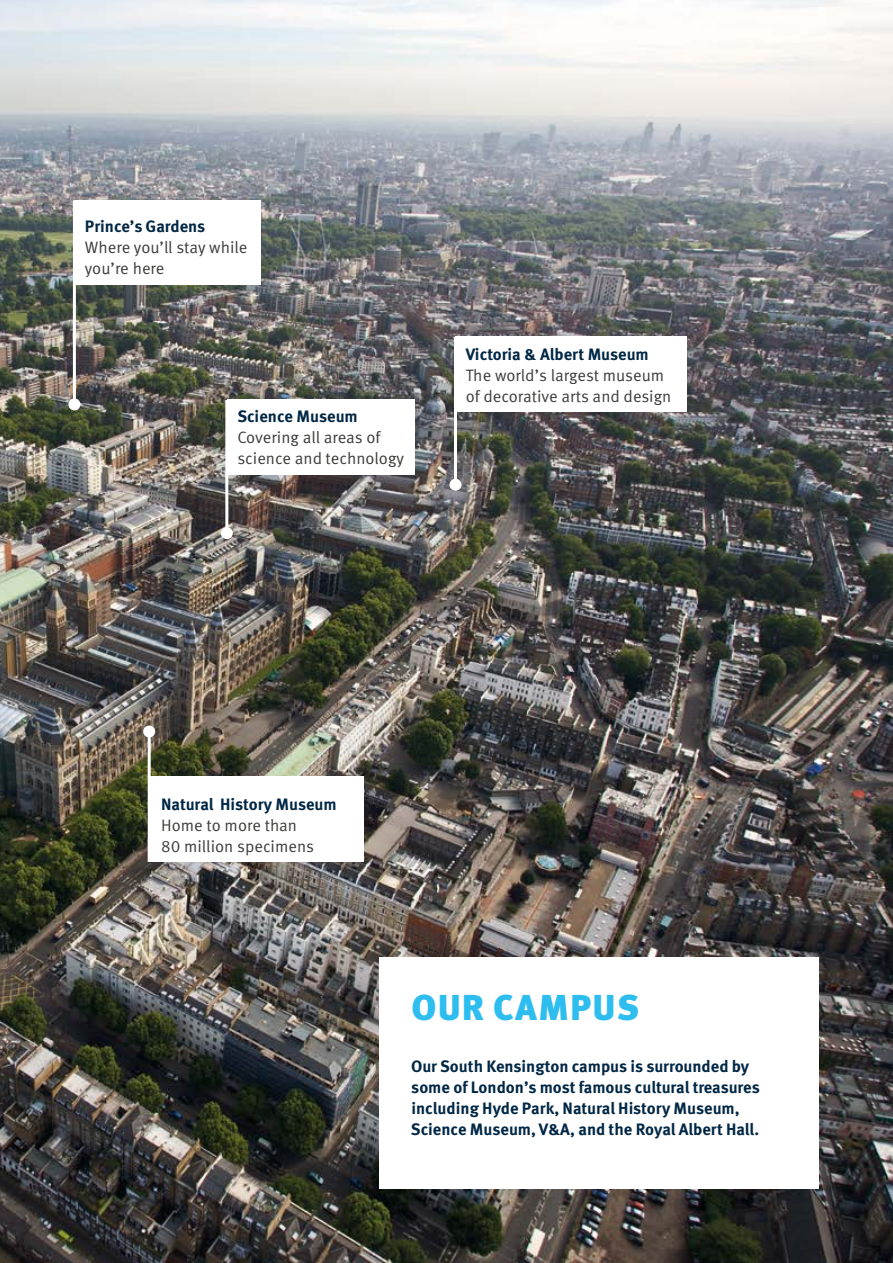
<style>
.page{position:relative;width:893px;height:1263px;background:#fff}
.page>*{position:absolute;margin:0;border:0;box-sizing:border-box;transform-origin:0 0}
.H2_Page_head{font:900 36px "Meta OT";letter-spacing:.03em;color:#2ebdef}
.Intro_para{font:700 16.5px/21px "Meta OT";color:#002745}
.t1{font:16.5px/21px "Meta OT Norm";color:#3c3c3b}
</style>
<div class="page">
<img style="left:0;top:0;width:893px;height:1263px">
<div style="left:379px;top:957px;width:440px;height:231px;background:#fff"></div>
<div style="left:74px;top:200px;width:187px;height:84px;background:#fff"></div>
<div style="left:151px;top:777px;width:213px;height:85px;background:#fff"></div>
<div style="left:455px;top:337px;width:231px;height:75px;background:#fff"></div>
<div style="left:227px;top:399px;width:188px;height:75px;background:#fff"></div>
<hr style="left:73px;top:200px;width:3px;height:204px;background:#fff">
<div style="left:68px;top:398px;width:12px;height:12px;background:#fff;border-radius:50%"></div>
<hr style="left:225px;top:400px;width:3px;height:133px;background:#fff">
<div style="left:221px;top:527px;width:12px;height:12px;background:#fff;border-radius:50%"></div>
<hr style="left:148px;top:731px;width:3px;height:131px;background:#fff">
<div style="left:143px;top:725px;width:12px;height:12px;background:#fff;border-radius:50%"></div>
<hr style="left:454px;top:337px;width:3px;height:148px;background:#fff">
<div style="left:449px;top:479px;width:12px;height:12px;background:#fff;border-radius:50%"></div>
<p class="Intro_para" style="left:85px;top:216px;width:122px">Prince’s Gardens</p>
<p class="t1" style="left:85px;top:237px;width:164px">Where you’ll stay while you’re here</p>
<p class="Intro_para" style="left:237px;top:406px;width:122px">Science Museum</p>
<p class="t1" style="left:237px;top:427px;width:168px">Covering all areas of science and technology</p>
<p class="Intro_para" style="left:466px;top:343px;width:185px">Victoria &amp; Albert Museum</p>
<p class="t1" style="left:466px;top:364px;width:207px">The world’s largest museum of decorative arts and design</p>
<p class="Intro_para" style="left:161px;top:793px;width:177px">Natural History Museum</p>
<p class="t1" style="left:161px;top:814px;width:155px">Home to more than<br>80 million specimens</p>
<h2 class="H2_Page_head" style="left:412px;top:985px;width:229px">OUR CAMPUS</h2>
<p class="Intro_para" style="left:411px;top:1056px;width:350px">Our South Kensington campus is surrounded by some of London’s most famous cultural treasures including Hyde Park, Natural History Museum, Science Museum, V&amp;A, and the Royal Albert Hall.</p>
</div>
